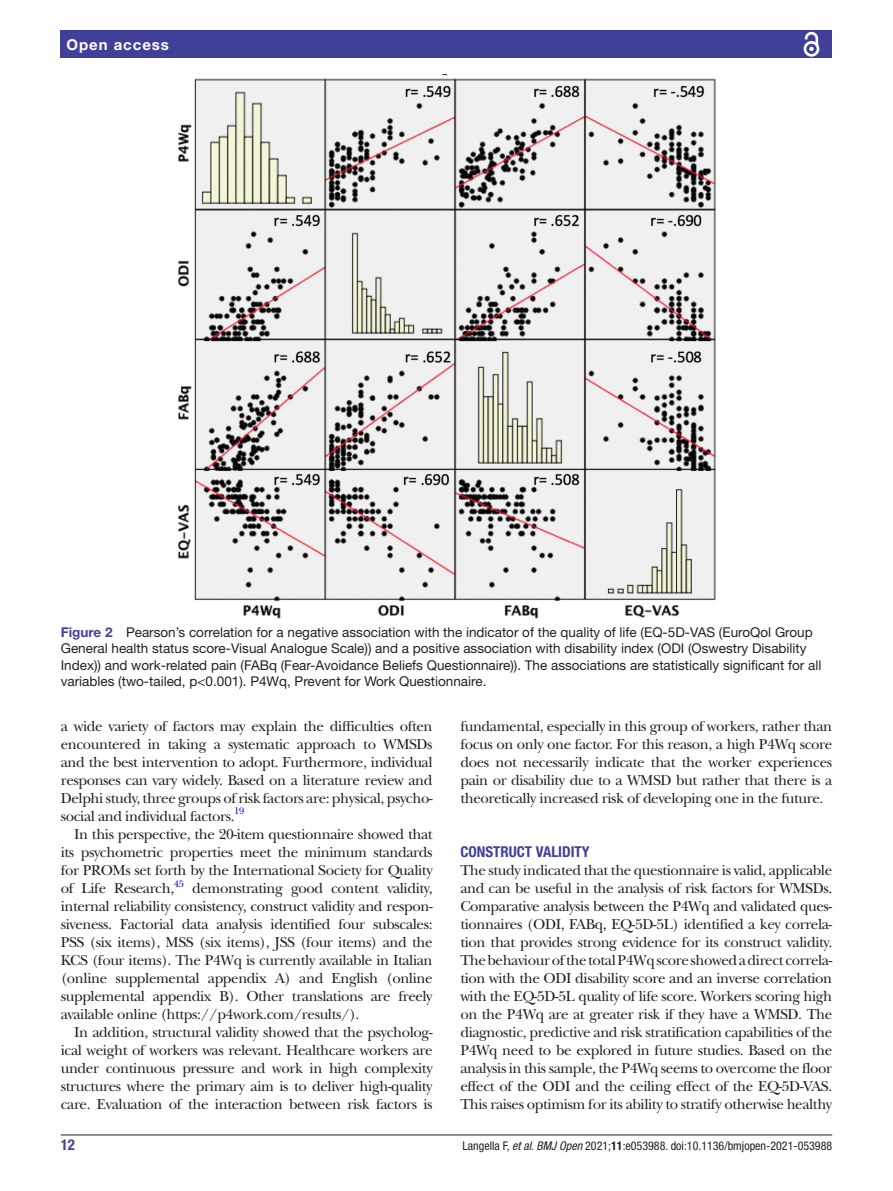
<style>
.page{position:relative;width:893px;height:1191px;background:#fff}
.page>*{position:absolute;margin:0;border:0;box-sizing:border-box;transform-origin:0 0}
.t1{font:15px/18px "New Baskerville";letter-spacing:-.025em;color:#231f20;text-align:justify}
.t2{font:700 condensed 15px "Helvetica Neue LT Std";color:#414099}
.t3{font:700 15px "Helvetica Neue LT Std";letter-spacing:.065em;color:#fff}
.t4{font:13.5px/16.2px "Helvetica Neue LT Std";color:#231f20}
.t5{font:condensed 12px "Helvetica Neue LT Std";color:#231f20}
.t6{font:9.9px "New Baskerville";color:#00f}
.s1{font-weight:700;color:#414099}
.s2{font-style:italic}
.s3{font-weight:700}
</style>
<div class="page">
<hr style="left:61px;top:1134px;width:771px;height:1px;background:#231f20">
<div style="left:61px;top:31px;width:771px;height:27px;background:#414099"></div>
<svg style="left:803px;top:31px;width:17px;height:26px"></svg>
<img style="left:178px;top:74px;width:538px;height:545px">
<p class="t3" style="left:66px;top:35px;width:104px">Open access</p>
<p class="t4" style="left:61px;top:624px;width:762px"><span class="s1">Figure 2</span> Pearson’s correlation for a negative association with the indicator of the quality of life (EQ-5D-VAS (EuroQol Group General health status score-Visual Analogue Scale)) and a positive association with disability index (ODI (Oswestry Disability Index)) and work-related pain (FABq (Fear-Avoidance Beliefs Questionnaire)). The associations are statistically significant for all variables (two-tailed, p&lt;0.001). P4Wq, Prevent for Work Questionnaire.</p>
<p class="t1" style="left:61px;top:717px;width:373px">a wide variety of factors may explain the difficulties often encountered in taking a systematic approach to WMSDs and the best intervention to adopt. Furthermore, individual responses can vary widely. Based on a literature review and Delphi study, three groups of risk factors are: physical, psycho&shy;social and individual factors.</p>
<p class="t6" style="left:234px;top:805px;width:12px">19</p>
<p class="t1" style="left:61px;top:825px;width:373px;text-indent:13px">In this perspective, the 20-item questionnaire showed that its psychometric properties meet the minimum standards for PROMs set forth by the International Society for Quality of Life Research,</p>
<p class="t6" style="left:174px;top:877px;width:12px">45</p>
<p class="t1" style="left:61px;top:879px;width:373px;text-indent:131px">demonstrating good content validity, internal reliability consistency, construct validity and respon&shy;siveness. Factorial data analysis identified four subscales:<br>PSS (six items), MSS (six items), JSS (four items) and the KCS (four items). The P4Wq is currently available in Italian (online supplemental appendix A) and English (online supplemental appendix B). Other translations are freely available online (https://p4work.com/results/).</p>
<p class="t1" style="left:61px;top:1023px;width:373px;text-indent:14px">In addition, structural validity showed that the psycholog&shy;ical weight of workers was relevant. Healthcare workers are under continuous pressure and work in high complexity structures where the primary aim is to deliver high-quality care. Evaluation of the interaction between risk factors is</p>
<p class="t1" style="left:460px;top:717px;width:373px">fundamental, especially in this group of workers, rather than focus on only one factor. For this reason, a high P4Wq score does not necessarily indicate that the worker experiences pain or disability due to a WMSD but rather that there is a theoretically increased risk of developing one in the future.</p>
<p class="t2" style="left:460px;top:843px;width:131px">CONSTRUCT VALIDITY</p>
<p class="t1" style="left:460px;top:861px;width:373px">The study indicated that the questionnaire is valid, applicable and can be useful in the analysis of risk factors for WMSDs.<br>Comparative analysis between the P4Wq and validated ques&shy;tionnaires (ODI, FABq, EQ-5D-5L) identified a key correla&shy;tion that provides strong evidence for its construct validity.<br>The behaviour of the total P4Wq score showed a direct correla&shy;tion with the ODI disability score and an inverse correlation with the EQ-5D-5L quality of life score. Workers scoring high on the P4Wq are at greater risk if they have a WMSD. The diagnostic, predictive and risk stratification capabilities of the P4Wq need to be explored in future studies. Based on the analysis in this sample, the P4Wq seems to overcome the floor effect of the ODI and the ceiling effect of the EQ-5D-VAS.<br>This raises optimism for its ability to stratify otherwise healthy</p>
<p class="t2" style="left:61px;top:1135px;width:16px">12</p>
<p class="t5" style="left:463px;top:1138px;width:371px">Langella F, <span class="s2">et al</span>. <span class="s2">BMJ Open</span> 2021;<span class="s3">11</span>:e053988. doi:10.1136/bmjopen-2021-053988</p>
</div>
